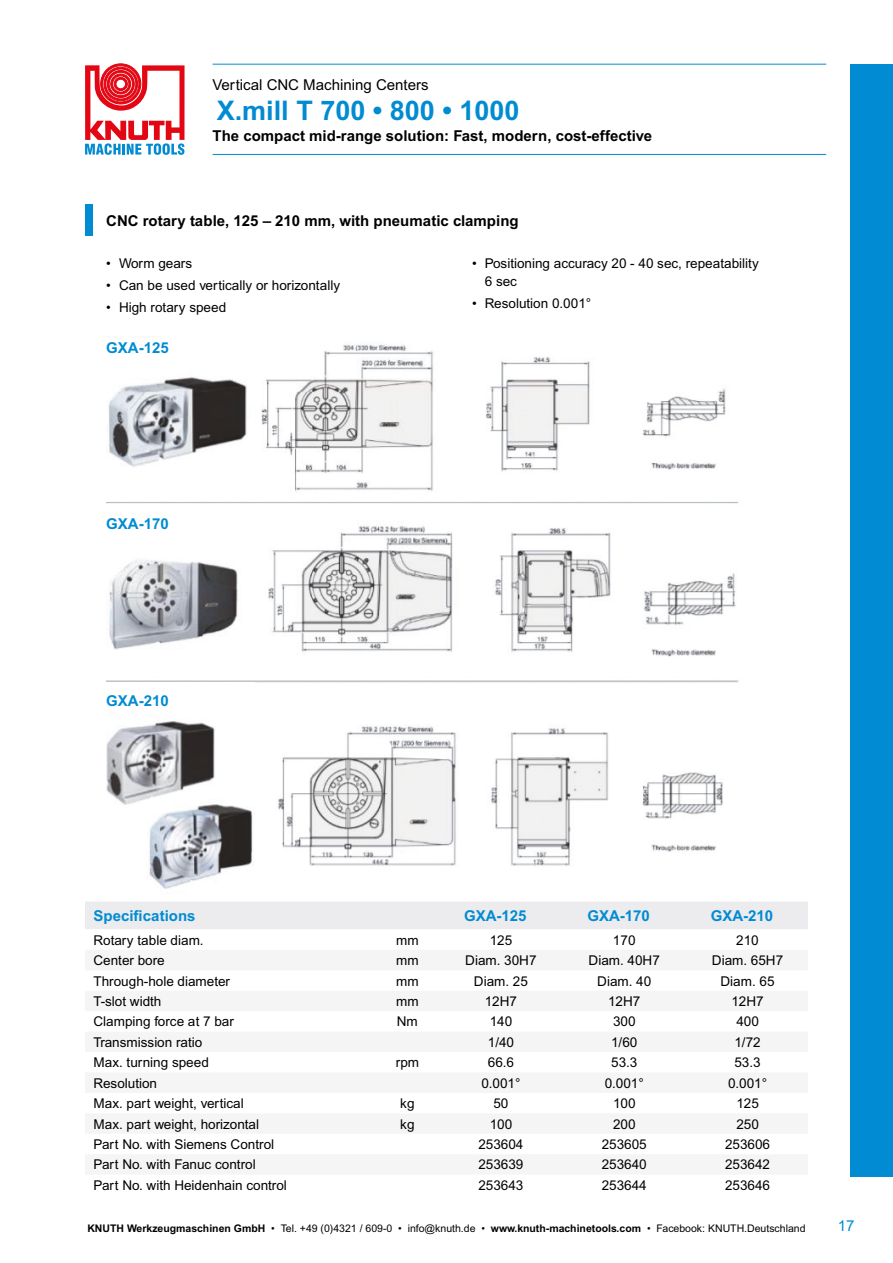
<style>
.page{position:relative;width:893px;height:1263px;background:#fff}
.page>*{position:absolute;margin:0;border:0;box-sizing:border-box;transform-origin:0 0}
.t1{font:700 27px "Arial MT Pro";color:#008bd2}
.t2{font:700 15px "Arial MT Pro";color:#000}
.t3{font:700 15px "Arial MT Pro";color:#008bd2}
.t4{font:15px "Arial MT Pro";color:#000}
.t5{font:15px "Arial MT Pro";color:#008bd2}
.t6{font:13.5px/18px "Arial MT Pro";color:#000}
.t7{font:10.5px "Arial MT Pro";color:#000}
.s1{font-weight:700}
</style>
<div class="page">
<div style="left:850px;top:64px;width:43px;height:1112px;background:#008bd2"></div>
<hr style="left:213px;top:64px;width:613px;height:1px;background:#008bd2">
<hr style="left:213px;top:154px;width:613px;height:1px;background:#008bd2">
<svg style="left:85px;top:64px;width:100px;height:91px"></svg>
<hr style="left:0;top:64px;width:1px;height:1112px;background:#008bd2">
<img style="left:106px;top:336px;width:633px;height:553px">
<div style="left:106px;top:342px;width:149px;height:16px;background:#fff"></div>
<div style="left:106px;top:505px;width:149px;height:29px;background:#fff"></div>
<div style="left:106px;top:682px;width:149px;height:30px;background:#fff"></div>
<div style="left:85px;top:204px;width:8px;height:31px;background:#008bd2"></div>
<div style="left:85px;top:902px;width:723px;height:27px;background:#ecebed"></div>
<p class="t4" style="left:213px;top:76px;width:218px">Vertical CNC Machining Centers</p>
<p class="t2" style="left:213px;top:126px;width:441px">The compact mid-range solution: Fast, modern, cost-effective</p>
<h1 class="t1" style="left:217px;top:94px;width:304px">X.mill T 700 • 800 • 1000</h1>
<p class="t2" style="left:106px;top:212px;width:414px">CNC rotary table, 125 – 210 mm, with pneumatic clamping</p>
<p class="t6" style="left:106px;top:255px;width:88px">• Worm gears</p>
<p class="t6" style="left:106px;top:277px;width:235px">• Can be used vertically or horizontally</p>
<p class="t6" style="left:106px;top:299px;width:121px">• High rotary speed</p>
<p class="t6" style="left:485px;top:255px;width:276px;text-indent:-13px">• Positioning accuracy 20 - 40 sec, repeatability<br>6 sec</p>
<p class="t6" style="left:472px;top:295px;width:121px">• Resolution 0.001°</p>
<p class="t3" style="left:106px;top:339px;width:64px">GXA-125</p>
<p class="t3" style="left:106px;top:514px;width:64px">GXA-170</p>
<p class="t3" style="left:106px;top:692px;width:64px">GXA-210</p>
<p class="t3" style="left:94px;top:907px;width:103px">Specifications</p>
<p class="t3" style="left:464px;top:907px;width:64px">GXA-125</p>
<p class="t3" style="left:587px;top:907px;width:64px">GXA-170</p>
<p class="t3" style="left:711px;top:907px;width:64px">GXA-210</p>
<p class="t6" style="left:94px;top:932px;width:112px">Rotary table diam.</p>
<p class="t6" style="left:396px;top:932px;width:24px">mm</p>
<p class="t6" style="left:490px;top:932px;width:24px">125</p>
<p class="t6" style="left:613px;top:932px;width:24px">170</p>
<p class="t6" style="left:736px;top:932px;width:24px">210</p>
<p class="t6" style="left:94px;top:952px;width:73px">Center bore</p>
<p class="t6" style="left:396px;top:952px;width:24px">mm</p>
<p class="t6" style="left:465px;top:952px;width:73px">Diam. 30H7</p>
<p class="t6" style="left:589px;top:952px;width:73px">Diam. 40H7</p>
<p class="t6" style="left:712px;top:952px;width:73px">Diam. 65H7</p>
<p class="t6" style="left:94px;top:972px;width:138px">Through-hole diameter</p>
<p class="t6" style="left:396px;top:972px;width:24px">mm</p>
<p class="t6" style="left:474px;top:972px;width:56px">Diam. 25</p>
<p class="t6" style="left:597px;top:972px;width:56px">Diam. 40</p>
<p class="t6" style="left:721px;top:972px;width:56px">Diam. 65</p>
<p class="t6" style="left:94px;top:993px;width:69px">T-slot width</p>
<p class="t6" style="left:396px;top:993px;width:24px">mm</p>
<p class="t6" style="left:485px;top:993px;width:34px">12H7</p>
<p class="t6" style="left:608px;top:993px;width:34px">12H7</p>
<p class="t6" style="left:731px;top:993px;width:34px">12H7</p>
<p class="t6" style="left:94px;top:1013px;width:142px">Clamping force at 7 bar</p>
<p class="t6" style="left:397px;top:1013px;width:22px">Nm</p>
<p class="t6" style="left:490px;top:1013px;width:24px">140</p>
<p class="t6" style="left:613px;top:1013px;width:24px">300</p>
<p class="t6" style="left:736px;top:1013px;width:24px">400</p>
<p class="t6" style="left:94px;top:1034px;width:110px">Transmission ratio</p>
<p class="t6" style="left:488px;top:1034px;width:28px">1/40</p>
<p class="t6" style="left:611px;top:1034px;width:28px">1/60</p>
<p class="t6" style="left:734px;top:1034px;width:28px">1/72</p>
<p class="t6" style="left:94px;top:1054px;width:117px">Max. turning speed</p>
<p class="t6" style="left:396px;top:1054px;width:25px">rpm</p>
<p class="t6" style="left:488px;top:1054px;width:28px">66.6</p>
<p class="t6" style="left:611px;top:1054px;width:28px">53.3</p>
<p class="t6" style="left:734px;top:1054px;width:28px">53.3</p>
<p class="t6" style="left:94px;top:1075px;width:65px">Resolution</p>
<p class="t6" style="left:481px;top:1075px;width:41px">0.001°</p>
<p class="t6" style="left:605px;top:1075px;width:41px">0.001°</p>
<p class="t6" style="left:728px;top:1075px;width:41px">0.001°</p>
<p class="t6" style="left:94px;top:1095px;width:152px">Max. part weight, vertical</p>
<p class="t6" style="left:400px;top:1095px;width:16px">kg</p>
<p class="t6" style="left:493px;top:1095px;width:17px">50</p>
<p class="t6" style="left:613px;top:1095px;width:24px">100</p>
<p class="t6" style="left:736px;top:1095px;width:24px">125</p>
<p class="t6" style="left:94px;top:1115px;width:167px">Max. part weight, horizontal</p>
<p class="t6" style="left:400px;top:1115px;width:16px">kg</p>
<p class="t6" style="left:490px;top:1115px;width:24px">100</p>
<p class="t6" style="left:613px;top:1115px;width:24px">200</p>
<p class="t6" style="left:736px;top:1115px;width:24px">250</p>
<p class="t6" style="left:94px;top:1136px;width:182px">Part No. with Siemens Control</p>
<p class="t6" style="left:478px;top:1136px;width:47px">253604</p>
<p class="t6" style="left:602px;top:1136px;width:47px">253605</p>
<p class="t6" style="left:725px;top:1136px;width:47px">253606</p>
<p class="t6" style="left:94px;top:1156px;width:164px">Part No. with Fanuc control</p>
<p class="t6" style="left:478px;top:1156px;width:47px">253639</p>
<p class="t6" style="left:602px;top:1156px;width:47px">253640</p>
<p class="t6" style="left:725px;top:1156px;width:47px">253642</p>
<p class="t6" style="left:94px;top:1177px;width:195px">Part No. with Heidenhain control</p>
<p class="t6" style="left:478px;top:1177px;width:47px">253643</p>
<p class="t6" style="left:602px;top:1177px;width:47px">253644</p>
<p class="t6" style="left:725px;top:1177px;width:47px">253646</p>
<p class="t7" style="left:87px;top:1222px;width:720px"><span class="s1">KNUTH Werkzeugmaschinen GmbH</span> • Tel. +49 (0)4321 / 609-0 • info@knuth.de • <span class="s1">www.knuth-machinetools.com</span> • Facebook: KNUTH.Deutschland</p>
<p class="t5" style="left:838px;top:1217px;width:18px">17</p>
</div>
